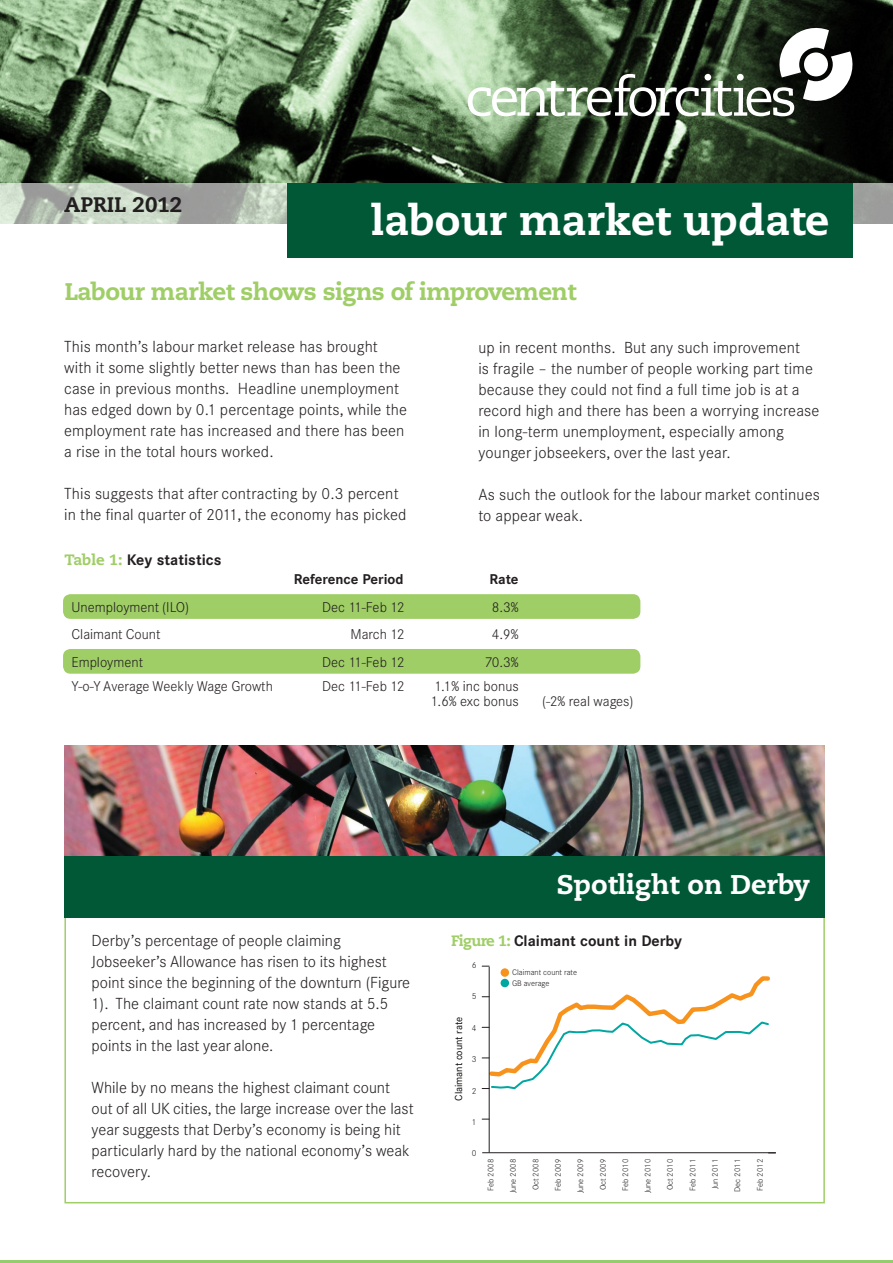
<style>
.page{position:relative;width:893px;height:1263px;background:#fff}
.page>*{position:absolute;margin:0;border:0;box-sizing:border-box;transform-origin:0 0}
.t1{font:800 42px "Caecilia LT Std";color:#fff}
.t2{font:800 27px "Caecilia LT Std";color:#fff}
.t3{font:800 24px "Caecilia LT Std";letter-spacing:-.025em;color:#9fce66}
.t4{font:800 21px "Caecilia LT Std";color:#231f20}
.t5{font:300 15.75px/21px "Corporate SBQ";letter-spacing:.01em;color:#231f20}
.t6{font:700 15px "Corporate SBQ";color:#231f20}
.Body_Copy{font:300 13.95px "Corporate SBQ";color:#231f20}
.Body_Copy-2{font:700 13.95px "Corporate SBQ";color:#231f20}
.t7{font:10.05px "Corporate SBQ";color:#050504}
.t8{font:300 8.55px "Corporate SBQ";color:#231f20}
.t9{font:300 7.95px/11.4px "Corporate SBQ";color:#231f20}
.s1{font-family:"Caecilia LT Std";font-weight:800;color:#9fce66}
</style>
<div class="page">
<svg style="left:64px;top:855px;width:761px;height:349px"></svg>
<img style="left:64px;top:745px;width:761px;height:110px">
<div style="left:63px;top:594px;width:577px;height:25px;background:#9fce66;border-radius:7px"></div>
<div style="left:63px;top:649px;width:577px;height:25px;background:#9fce66;border-radius:7px"></div>
<div style="left:64px;top:856px;width:761px;height:61px;background:#005836"></div>
<img style="left:0;top:0;width:893px;height:183px">
<svg style="left:0;top:183px;width:893px;height:41px;background:#b3bcb2"></svg>
<hr style="left:0;top:1261px;width:893px;height:2px;background:#94cc6e">
<svg style="left:468px;top:28px;width:384px;height:88px"></svg>
<div style="left:288px;top:183px;width:565px;height:75px;background:#005836"></div>
<hr style="left:489px;top:967px;width:1px;height:185px;background:#231f20">
<hr style="left:482px;top:1152px;width:294px;height:1px;background:#231f20">
<svg style="left:482px;top:974px;width:290px;height:116px"></svg>
<div style="left:501px;top:968px;width:8px;height:9px;background:#f7931d;border-radius:50%"></div>
<div style="left:501px;top:979px;width:8px;height:8px;background:#00a6a0;border-radius:50%"></div>
<p class="t4" style="left:64px;top:191px;width:120px">APRIL 2012</p>
<p class="t1" style="left:371px;top:194px;width:460px">labour market update</p>
<p class="t3" style="left:64px;top:276px;width:513px">Labour market shows signs of improvement</p>
<p class="t5" style="left:64px;top:337px;width:345px">This month’s labour market release has brought with it some slightly better news than has been the case in previous months. Headline unemployment has edged down by 0.1 percentage points, while the employment rate has increased and there has been a rise in the total hours worked.</p>
<p class="t5" style="left:64px;top:484px;width:344px">This suggests that after contracting by 0.3 percent in the final quarter of 2011, the economy has picked</p>
<p class="t6" style="left:65px;top:550px;width:158px"><span class="s1">Table 1:</span> Key statistics</p>
<p class="t5" style="left:478px;top:337px;width:342px">up in recent months. But any such improvement<br>is fragile – the number of people working part time because they could not find a full time job is at a record high and there has been a worrying increase in long-term unemployment, especially among younger jobseekers, over the last year.</p>
<p class="t5" style="left:478px;top:484px;width:343px">As such the outlook for the labour market continues to appear weak.</p>
<p class="Body_Copy-2" style="left:294px;top:571px;width:111px">Reference Period</p>
<p class="Body_Copy-2" style="left:489px;top:571px;width:31px">Rate</p>
<p class="Body_Copy" style="left:71px;top:599px;width:119px">Unemployment (ILO)</p>
<p class="Body_Copy" style="left:322px;top:599px;width:84px">Dec 11-Feb 12</p>
<p class="Body_Copy" style="left:492px;top:599px;width:28px">8.3%</p>
<p class="Body_Copy" style="left:71px;top:626px;width:91px">Claimant Count</p>
<p class="Body_Copy" style="left:351px;top:626px;width:55px">March 12</p>
<p class="Body_Copy" style="left:492px;top:626px;width:28px">4.9%</p>
<p class="Body_Copy" style="left:71px;top:654px;width:73px">Employment</p>
<p class="Body_Copy" style="left:322px;top:654px;width:84px">Dec 11-Feb 12</p>
<p class="Body_Copy" style="left:484px;top:654px;width:36px">70.3%</p>
<p class="Body_Copy" style="left:71px;top:678px;width:203px">Y-o-Y Average Weekly Wage Growth</p>
<p class="Body_Copy" style="left:322px;top:678px;width:84px">Dec 11-Feb 12</p>
<p class="Body_Copy" style="left:435px;top:678px;width:86px">1.1% inc bonus</p>
<p class="Body_Copy" style="left:431px;top:693px;width:89px">1.6% exc bonus</p>
<p class="Body_Copy" style="left:542px;top:693px;width:93px">(-2% real wages)</p>
<p class="t5" style="left:92px;top:930px;width:320px">Derby’s percentage of people claiming Jobseeker’s Allowance has risen to its highest point since the beginning of the downturn (Figure 1). The claimant count rate now stands at 5.5 percent, and has increased by 1 percentage points in the last year alone.</p>
<p class="t5" style="left:92px;top:1077px;width:324px">While by no means the highest claimant count out of all UK cities, the large increase over the last year suggests that Derby’s economy is being hit particularly hard by the national economy’s weak recovery.</p>
<p class="t2" style="left:557px;top:868px;width:255px">Spotlight on Derby</p>
<p class="t6" style="left:451px;top:932px;width:233px"><span class="s1">Figure 1:</span> Claimant count in Derby</p>
<p class="t8" style="left:472px;top:960px;width:6px">6</p>
<p class="t7" style="left:453px;top:1101px;width:85px;rotate:-90deg">Claimant count rate</p>
<p class="t8" style="left:472px;top:991px;width:6px">5</p>
<p class="t8" style="left:472px;top:1023px;width:6px">4</p>
<p class="t8" style="left:472px;top:1054px;width:6px">3</p>
<p class="t8" style="left:472px;top:1085px;width:6px">2</p>
<p class="t8" style="left:472px;top:1117px;width:6px">1</p>
<p class="t8" style="left:472px;top:1148px;width:6px">0</p>
<p class="t9" style="left:512px;top:966px;width:67px">Claimant count rate<br>GB average</p>
<p class="t9" style="left:485px;top:1191px;width:33px;rotate:-90deg">Feb 2008</p>
<p class="t9" style="left:552px;top:1191px;width:33px;rotate:-90deg">Feb 2009</p>
<p class="t9" style="left:620px;top:1191px;width:33px;rotate:-90deg">Feb 2010</p>
<p class="t9" style="left:508px;top:1193px;width:36px;rotate:-90deg">June 2008</p>
<p class="t9" style="left:530px;top:1190px;width:33px;rotate:-90deg">Oct 2008</p>
<p class="t9" style="left:575px;top:1193px;width:36px;rotate:-90deg">June 2009</p>
<p class="t9" style="left:642px;top:1193px;width:36px;rotate:-90deg">June 2010</p>
<p class="t9" style="left:665px;top:1190px;width:33px;rotate:-90deg">Oct 2010</p>
<p class="t9" style="left:687px;top:1191px;width:33px;rotate:-90deg">Feb 2011</p>
<p class="t9" style="left:709px;top:1189px;width:32px;rotate:-90deg">Jun 2011</p>
<p class="t9" style="left:597px;top:1190px;width:33px;rotate:-90deg">Oct 2009</p>
<p class="t9" style="left:732px;top:1192px;width:34px;rotate:-90deg">Dec 2011</p>
<p class="t9" style="left:754px;top:1191px;width:33px;rotate:-90deg">Feb 2012</p>
</div>
